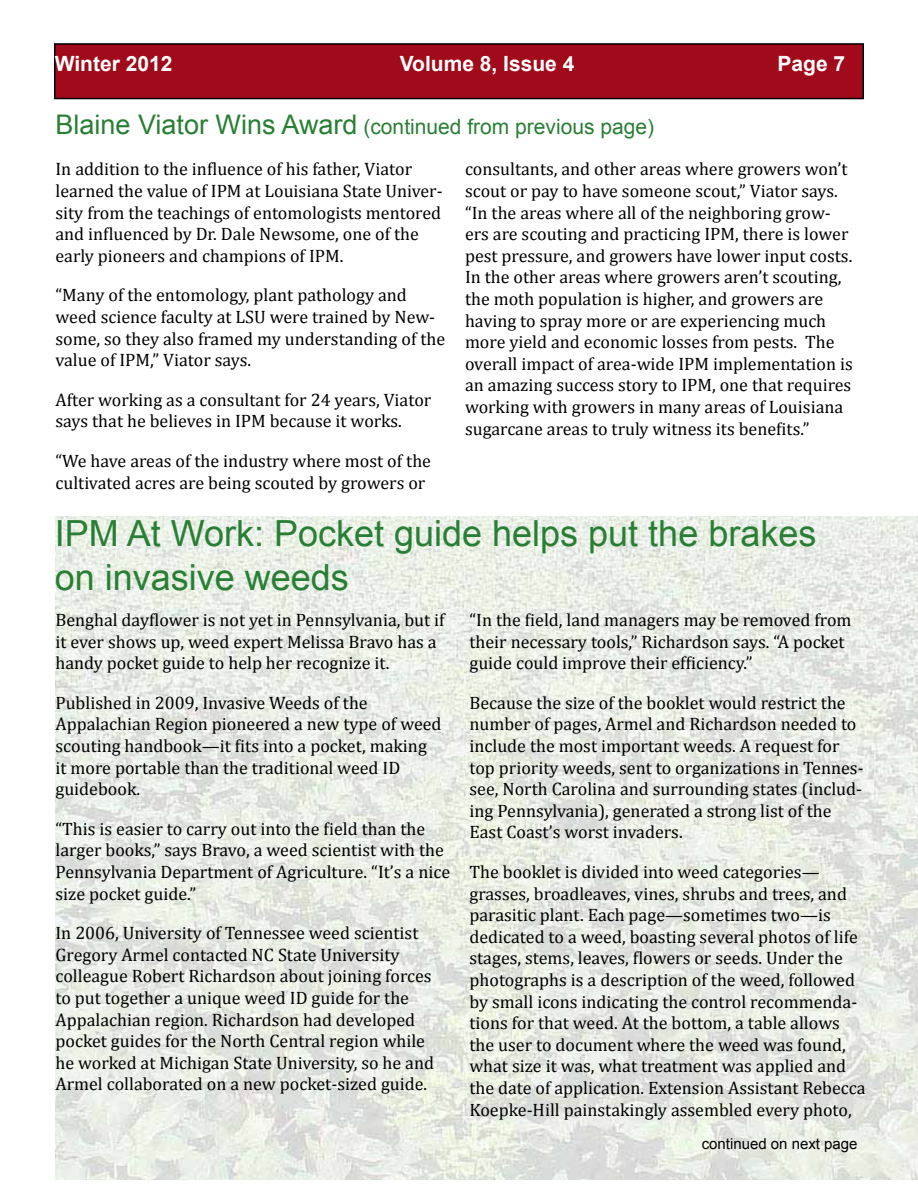
<style>
.page{position:relative;width:918px;height:1188px;background:#fff}
.page>*{position:absolute;margin:0;border:0;box-sizing:border-box;transform-origin:0 0}
.t1{font:36px/43.2px "Arial";color:#287f34}
.t2{font:21px "Arial";color:#287f34}
.t3{font:700 21px "Arial";color:#fff}
.t4{font:18px/21.6px "Cambria";color:#000}
.t5{font:15px "Arial";color:#000}
.s1{font-size:27px}
</style>
<div class="page">
<img style="left:56px;top:517px;width:862px;height:663px">
<div style="left:55px;top:44px;width:808px;height:55px;background:#a10a1a"></div>
<div style="left:54px;top:43px;width:810px;height:56px;border:2px solid #000"></div>
<p class="t3" style="left:55px;top:50px;width:119px">Winter 2012</p>
<p class="t3" style="left:400px;top:50px;width:176px">Volume 8, Issue 4</p>
<p class="t3" style="left:778px;top:50px;width:69px">Page 7</p>
<p class="t2" style="left:56px;top:113px;width:600px"><span class="s1">Blaine Viator Wins Award</span> (continued from previous page)</p>
<p class="t4" style="left:56px;top:158px;width:389px">In addition to the influence of his father, Viator learned the value of IPM at Louisiana State Univer&shy;sity from the teachings of entomologists mentored and influenced by Dr. Dale Newsome, one of the early pioneers and champions of IPM.</p>
<p class="t4" style="left:56px;top:284px;width:391px">“Many of the entomology, plant pathology and weed science faculty at LSU were trained by New&shy;some, so they also framed my understanding of the value of IPM,” Viator says.</p>
<p class="t4" style="left:56px;top:389px;width:377px">After working as a consultant for 24 years, Viator says that he believes in IPM because it works.</p>
<p class="t4" style="left:56px;top:450px;width:377px">“We have areas of the industry where most of the cultivated acres are being scouted by growers or</p>
<p class="t4" style="left:465px;top:158px;width:389px">consultants, and other areas where growers won’t scout or pay to have someone scout,” Viator says. “In the areas where all of the neighboring grow&shy;ers are scouting and practicing IPM, there is lower pest pressure, and growers have lower input costs.<br>In the other areas where growers aren’t scouting, the moth population is higher, and growers are having to spray more or are experiencing much more yield and economic losses from pests. The overall impact of area-wide IPM implementation is an amazing success story to IPM, one that requires working with growers in many areas of Louisiana sugarcane areas to truly witness its benefits.”</p>
<h1 class="t1" style="left:55px;top:513px;width:763px">IPM At Work: Pocket guide helps put the brakes on invasive weeds</h1>
<p class="t4" style="left:56px;top:609px;width:391px">Benghal dayflower is not yet in Pennsylvania, but if it ever shows up, weed expert Melissa Bravo has a handy pocket guide to help her recognize it.</p>
<p class="t4" style="left:56px;top:692px;width:388px">Published in 2009, Invasive Weeds of the Appalachian Region pioneered a new type of weed scouting handbook—it fits into a pocket, making it more portable than the traditional weed ID guidebook.</p>
<p class="t4" style="left:56px;top:818px;width:396px">“This is easier to carry out into the field than the larger books,” says Bravo, a weed scientist with the Pennsylvania Department of Agriculture. “It’s a nice size pocket guide.”</p>
<p class="t4" style="left:56px;top:922px;width:380px">In 2006, University of Tennessee weed scientist Gregory Armel contacted NC State University colleague Robert Richardson about joining forces to put together a unique weed ID guide for the Appalachian region. Richardson had developed pocket guides for the North Central region while he worked at Michigan State University, so he and Armel collaborated on a new pocket-sized guide.</p>
<p class="t4" style="left:470px;top:609px;width:384px">“In the field, land managers may be removed from their necessary tools,” Richardson says. “A pocket guide could improve their efficiency.”</p>
<p class="t4" style="left:470px;top:692px;width:396px">Because the size of the booklet would restrict the number of pages, Armel and Richardson needed to include the most important weeds. A request for top priority weeds, sent to organizations in Tennes&shy;see, North Carolina and surrounding states (includ&shy;ing Pennsylvania), generated a strong list of the East Coast’s worst invaders.</p>
<p class="t4" style="left:470px;top:861px;width:397px">The booklet is divided into weed categories— grasses, broadleaves, vines, shrubs and trees, and parasitic plant. Each page—sometimes two—is dedicated to a weed, boasting several photos of life stages, stems, leaves, flowers or seeds. Under the photographs is a description of the weed, followed by small icons indicating the control recommenda&shy;tions for that weed. At the bottom, a table allows the user to document where the weed was found, what size it was, what treatment was applied and the date of application. Extension Assistant Rebecca Koepke-Hill painstakingly assembled every photo,</p>
<p class="t5" style="left:702px;top:1134px;width:157px">continued on next page</p>
</div>
